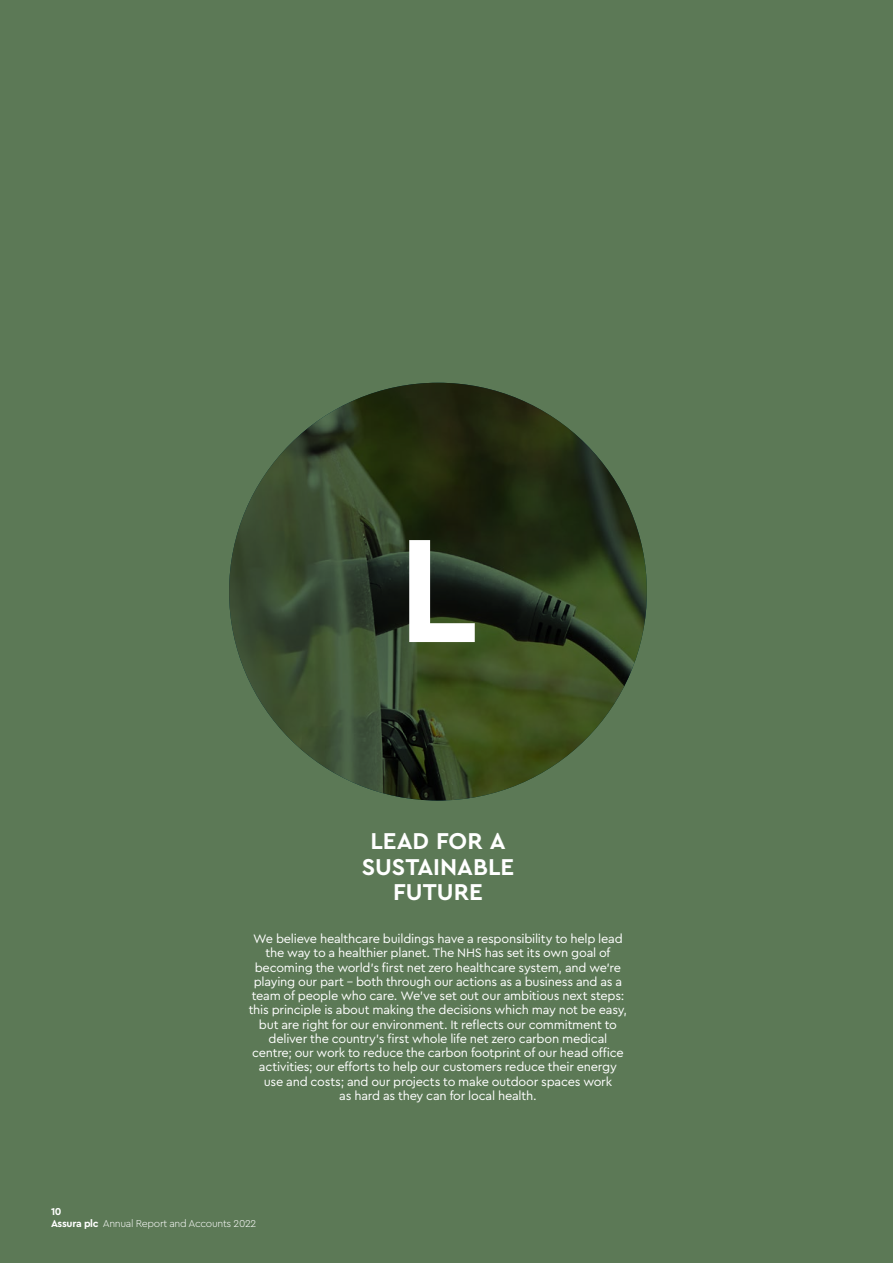
<style>
.page{position:relative;width:893px;height:1263px;background:#5c7956}
.page>*{position:absolute;margin:0;border:0;box-sizing:border-box;transform-origin:0 0}
.t1{font:700 154.5px "Cera Pro";color:#fff}
.t2{font:700 24px/25.5px "Cera Pro";letter-spacing:-.005em;color:#fff;text-align:center}
.t3{font:12.75px/14.2px "Cera Pro";letter-spacing:-.02em;color:#fff;text-align:center}
.t4{font:300 10.5px/12px "Cera Pro";letter-spacing:-.03em;color:#fff}
.s1{font-weight:700}
</style>
<div class="page">
<img style="left:229px;top:383px;width:418px;height:417px;border-radius:209px">
<h1 class="t1" style="left:397px;top:487px;width:82px">L</h1>
<h2 class="t2" style="left:362px;top:827px;width:154px">LEAD FOR A<br>SUSTAINABLE<br>FUTURE</h2>
<p class="t3" style="left:249px;top:931px;width:380px">We believe healthcare buildings have a responsibility to help lead the way to a healthier planet. The NHS has set its own goal of becoming the world’s first net zero healthcare system, and we’re playing our part – both through our actions as a business and as a team of people who care. We’ve set out our ambitious next steps: this principle is about making the decisions which may not be easy, but are right for our environment. It reflects our commitment to deliver the country’s first whole life net zero carbon medical centre; our work to reduce the carbon footprint of our head office activities; our efforts to help our customers reduce their energy use and costs; and our projects to make outdoor spaces work<br>as hard as they can for local health.</p>
<p class="t4" style="left:51px;top:1205px;width:207px"><span class="s1">10<br>Assura plc</span> Annual Report and Accounts 2022</p>
</div>
